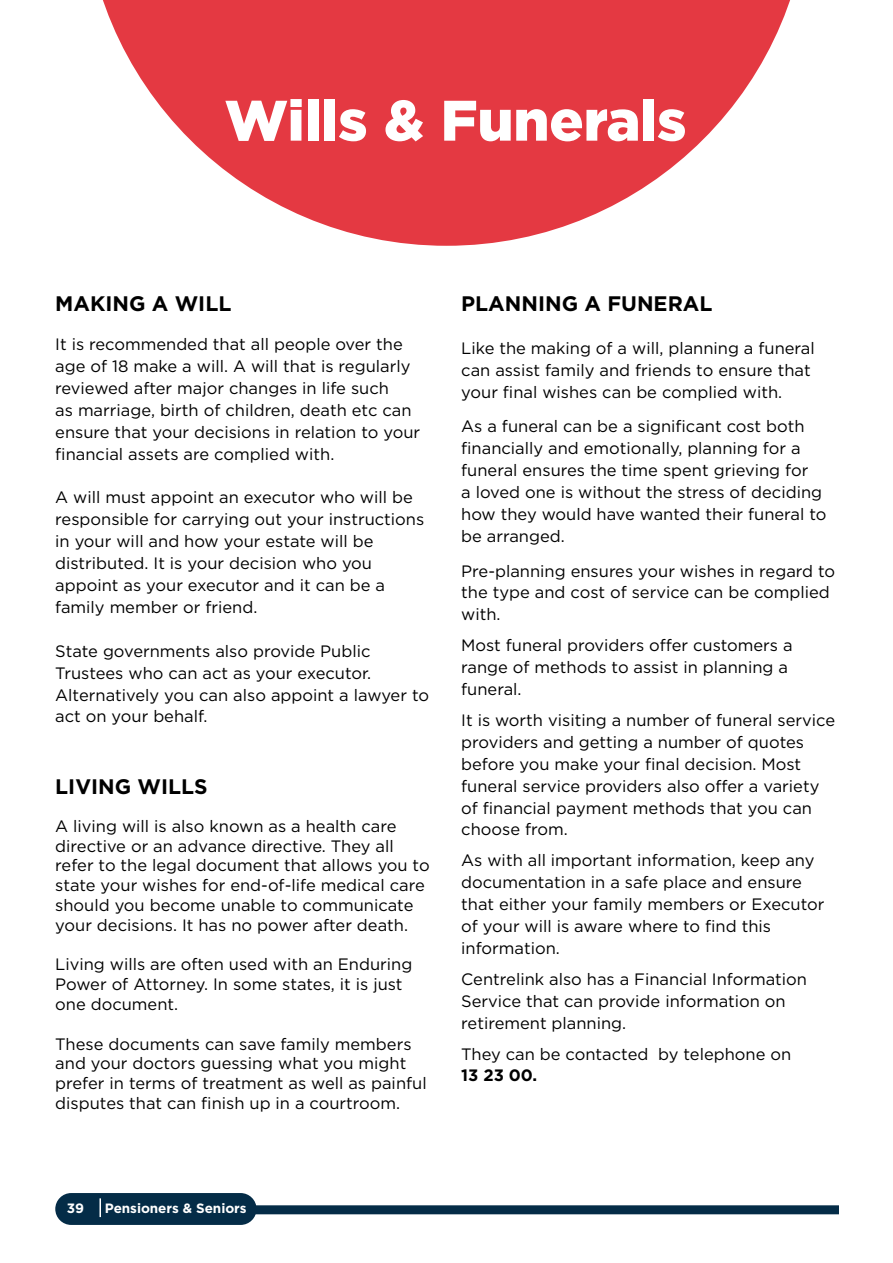
<style>
.page{position:relative;width:893px;height:1263px;background:#fff}
.page>*{position:absolute;margin:0;border:0;box-sizing:border-box;transform-origin:0 0}
.t1{font:900 57px "Gotham";letter-spacing:-.005em;color:#fff}
.t2{font:700 21px "Gotham";color:#000}
.t3{font:16.5px/21.9px "Gotham";color:#000}
.t4{font:700 16.5px "Gotham";color:#000}
.t5{font:700 13.5px "Gotham";letter-spacing:-.005em;color:#fff}
</style>
<div class="page">
<svg style="left:103px;top:0;width:687px;height:246px;fill:#e43942"></svg>
<div style="left:55px;top:1193px;width:202px;height:32px;background:#042c47;border-radius:16px"></div>
<div style="left:250px;top:1205px;width:589px;height:9px;background:#042c47"></div>
<svg style="left:99px;top:1198px;width:2px;height:19px"></svg>
<h1 class="t1" style="left:224px;top:81px;width:463px">Wills &amp; Funerals</h1>
<p class="t2" style="left:55px;top:289px;width:178px">MAKING A WILL</p>
<p class="t3" style="left:55px;top:333px;width:366px">It is recommended that all people over the age of 18 make a will. A will that is regularly reviewed after major changes in life such<br>as marriage, birth of children, death etc can ensure that your decisions in relation to your financial assets are complied with.</p>
<p class="t3" style="left:55px;top:486px;width:371px">A will must appoint an executor who will be responsible for carrying out your instructions in your will and how your estate will be distributed. It is your decision who you appoint as your executor and it can be a family member or friend.</p>
<p class="t3" style="left:55px;top:640px;width:375px">State governments also provide Public Trustees who can act as your executor.<br>Alternatively you can also appoint a lawyer to act on your behalf.</p>
<p class="t2" style="left:55px;top:773px;width:154px">LIVING WILLS</p>
<p class="t3" style="left:55px;top:816px;width:376px;line-height:19.8px">A living will is also known as a health care directive or an advance directive. They all refer to the legal document that allows you to state your wishes for end-of-life medical care should you become unable to communicate your decisions. It has no power after death.</p>
<p class="t3" style="left:55px;top:954px;width:359px;line-height:19.8px">Living wills are often used with an Enduring<br>Power of Attorney. In some states, it is just one document.</p>
<p class="t3" style="left:55px;top:1033px;width:373px;line-height:19.8px">These documents can save family members and your doctors guessing what you might prefer in terms of treatment as well as painful disputes that can finish up in a courtroom.</p>
<p class="t2" style="left:461px;top:289px;width:253px">PLANNING A FUNERAL</p>
<p class="t3" style="left:461px;top:337px;width:355px">Like the making of a will, planning a funeral can assist family and friends to ensure that your final wishes can be complied with.</p>
<p class="t3" style="left:461px;top:415px;width:367px">As a funeral can be a significant cost both financially and emotionally, planning for a funeral ensures the time spent grieving for<br>a loved one is without the stress of deciding how they would have wanted their funeral to be arranged.</p>
<p class="t3" style="left:461px;top:559px;width:375px">Pre-planning ensures your wishes in regard to the type and cost of service can be complied with.</p>
<p class="t3" style="left:461px;top:634px;width:333px">Most funeral providers offer customers a range of methods to assist in planning a funeral.</p>
<p class="t3" style="left:461px;top:709px;width:375px">It is worth visiting a number of funeral service providers and getting a number of quotes before you make your final decision. Most funeral service providers also offer a variety of financial payment methods that you can choose from.</p>
<p class="t3" style="left:461px;top:849px;width:365px">As with all important information, keep any documentation in a safe place and ensure that either your family members or Executor of your will is aware where to find this information.</p>
<p class="t3" style="left:461px;top:968px;width:347px">Centrelink also has a Financial Information<br>Service that can provide information on retirement planning.</p>
<p class="t3" style="left:461px;top:1042px;width:332px">They can be contacted by telephone on</p>
<p class="t4" style="left:461px;top:1065px;width:78px">13 23 00.</p>
<p class="t5" style="left:67px;top:1199px;width:19px">39</p>
<p class="t5" style="left:105px;top:1199px;width:143px">Pensioners &amp; Seniors</p>
</div>
